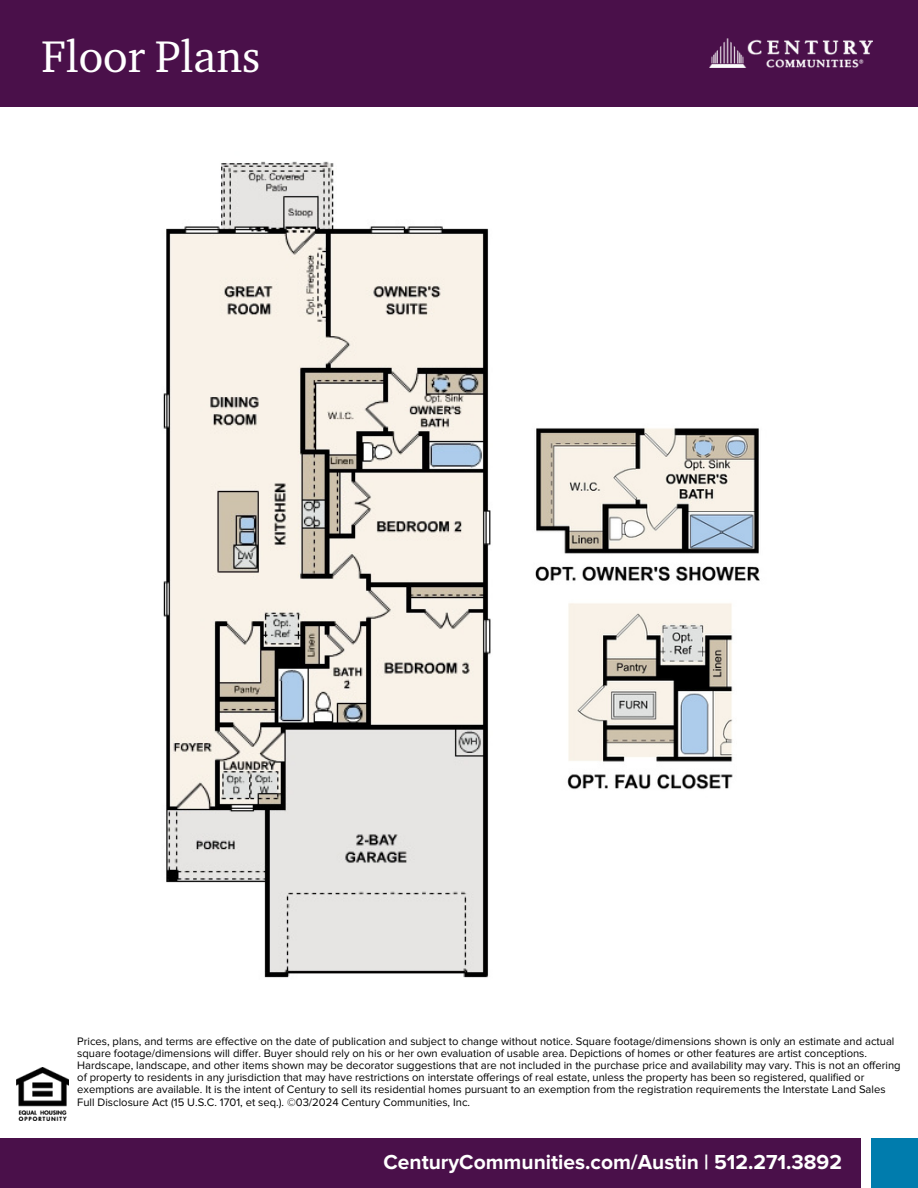
<style>
.page{position:relative;width:918px;height:1188px;background:#fff}
.page>*{position:absolute;margin:0;border:0;box-sizing:border-box;transform-origin:0 0}
.t1{font:45.45px "Charter ITC Std";color:#fff}
.t2{font:700 21px "Proxima Nova";color:#fff}
.t3{font:11.25px/12.1px "Proxima Nova";color:#000}
</style>
<div class="page">
<div style="left:0;top:0;width:918px;height:106px;background:#4a104a"></div>
<div style="left:0;top:1138px;width:861px;height:50px;background:#4a104a"></div>
<img style="left:709px;top:38px;width:163px;height:30px">
<div style="left:871px;top:1138px;width:47px;height:50px;background:#007cad"></div>
<img style="left:16px;top:1068px;width:52px;height:53px">
<img style="left:163px;top:161px;width:328px;height:817px">
<img style="left:535px;top:428px;width:225px;height:362px">
<p class="t1" style="left:42px;top:38px;width:220px">Floor Plans</p>
<h2 class="t3" style="left:77px;top:1035px;width:825px">Prices, plans, and terms are effective on the date of publication and subject to change without notice. Square footage/dimensions shown is only an estimate and actual square footage/dimensions will differ. Buyer should rely on his or her own evaluation of usable area. Depictions of homes or other features are artist conceptions.<br>Hardscape, landscape, and other items shown may be decorator suggestions that are not included in the purchase price and availability may vary. This is not an offering of property to residents in any jurisdiction that may have restrictions on interstate offerings of real estate, unless the property has been so registered, qualified or exemptions are available. It is the intent of Century to sell its residential homes pursuant to an exemption from the registration requirements the Interstate Land Sales Full Disclosure Act (15 U.S.C. 1701, et seq.). ©03/2024 Century Communities, Inc.</h2>
<p class="t2" style="left:384px;top:1149px;width:460px">CenturyCommunities.com/Austin | 512.271.3892</p>
</div>
